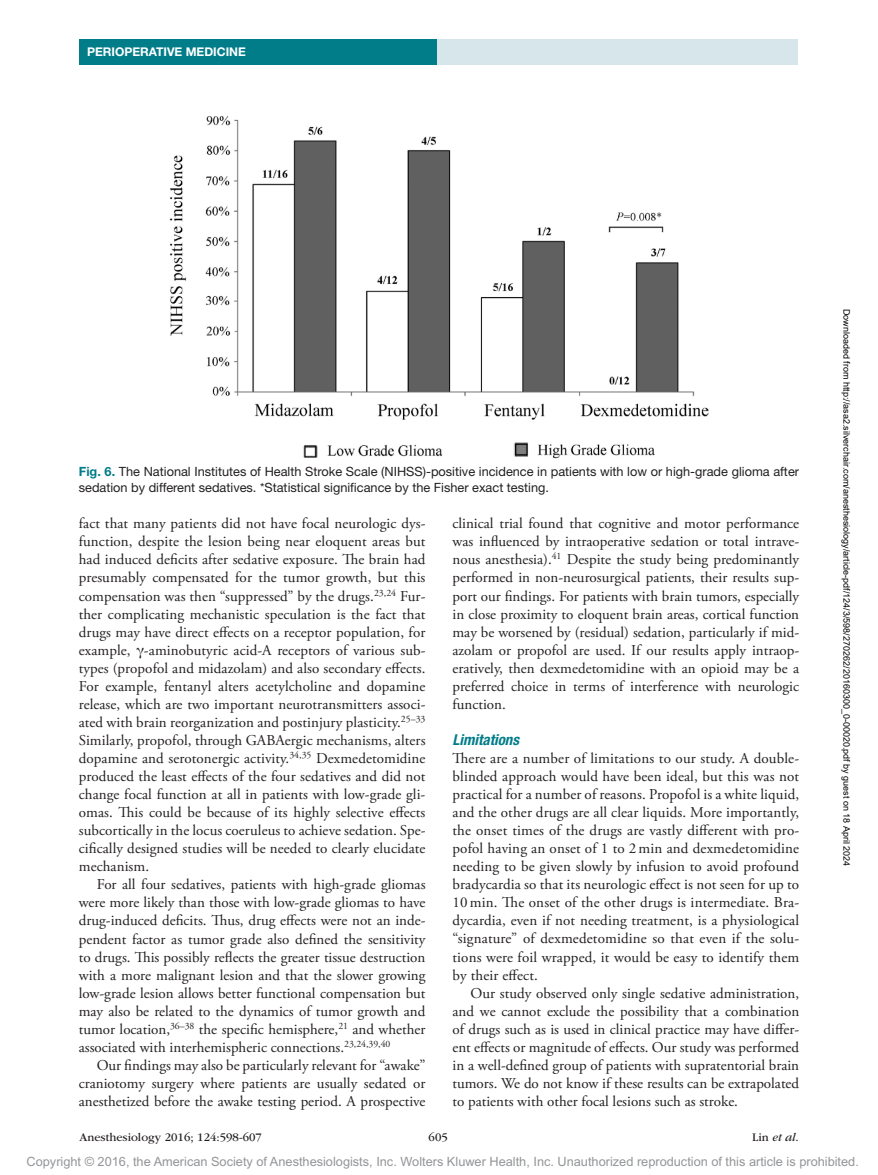
<style>
.page{position:relative;width:878px;height:1175px;background:#fff}
.page>*{position:absolute;margin:0;border:0;box-sizing:border-box;transform-origin:0 0}
.t1{font:15px/18px "Adobe Garamond Pro";color:#231f20;text-align:justify}
.t2{font:italic 700 condensed 15px "Helvetica Neue LT Std";color:#007d88}
.t3{font:12.75px/15.8px "Helvetica Neue LT Std";color:#231f20}
.t4{font:12.75px "Arial MT Std";color:#939598}
.t5{font:12px "ITC Garamond Std";color:#231f20}
.t6{font:700 12px "Helvetica Neue LT Std";color:#fff}
.t7{font:9px "Arial";color:#000}
.s1{font-weight:700;color:#007d88}
.s2{font-family:"Gandhari Unicode"}
.s3{font-style:italic}
</style>
<div class="page">
<div style="left:432px;top:39px;width:365px;height:26px;background:#d6e6ea"></div>
<div style="left:79px;top:39px;width:357px;height:25px;background:#007d88"></div>
<img style="left:169px;top:116px;width:540px;height:342px">
<p class="t6" style="left:87px;top:44px;width:160px">PERIOPERATIVE MEDICINE</p>
<p class="t3" style="left:79px;top:463px;width:721px"><span class="s1">Fig. 6.</span> The National Institutes of Health Stroke Scale (NIHSS)-positive incidence in patients with low or high-grade glioma after sedation by different sedatives. *Statistical significance by the Fisher exact testing.</p>
<p class="t1" style="left:79px;top:515px;width:348px">fact that many patients did not have focal neurologic dys&shy;function, despite the lesion being near eloquent areas but had induced deficits after sedative exposure. The brain had presumably compensated for the tumor growth, but this compensation was then “suppressed” by the drugs.<sup>23,24</sup> Fur&shy;ther complicating mechanistic speculation is the fact that drugs may have direct effects on a receptor population, for example, <span class="s2">γ</span>-aminobutyric acid-A receptors of various sub&shy;types (propofol and midazolam) and also secondary effects.<br>For example, fentanyl alters acetylcholine and dopamine release, which are two important neurotransmitters associ&shy;ated with brain reorganization and postinjury plasticity.<sup>25–33<br></sup>Similarly, propofol, through GABAergic mechanisms, alters dopamine and serotonergic activity.<sup>34,35</sup> Dexmedetomidine produced the least effects of the four sedatives and did not change focal function at all in patients with low-grade gli&shy;omas. This could be because of its highly selective effects subcortically in the locus coeruleus to achieve sedation. Spe&shy;cifically designed studies will be needed to clearly elucidate mechanism.</p>
<p class="t1" style="left:79px;top:876px;width:348px;text-indent:18px">For all four sedatives, patients with high-grade gliomas were more likely than those with low-grade gliomas to have drug-induced deficits. Thus, drug effects were not an inde&shy;pendent factor as tumor grade also defined the sensitivity to drugs. This possibly reflects the greater tissue destruction with a more malignant lesion and that the slower growing low-grade lesion allows better functional compensation but may also be related to the dynamics of tumor growth and tumor location,<sup>36–38</sup> the specific hemisphere,<sup>21</sup> and whether associated with interhemispheric connections.<sup>23,24,39,40</sup></p>
<p class="t1" style="left:79px;top:1056px;width:348px;text-indent:18px">Our findings may also be particularly relevant for “awake” craniotomy surgery where patients are usually sedated or anesthetized before the awake testing period. A prospective</p>
<p class="t1" style="left:452px;top:515px;width:348px">clinical trial found that cognitive and motor performance was influenced by intraoperative sedation or total intrave&shy;nous anesthesia).<sup>41</sup> Despite the study being predominantly performed in non-neurosurgical patients, their results sup&shy;port our findings. For patients with brain tumors, especially in close proximity to eloquent brain areas, cortical function may be worsened by (residual) sedation, particularly if mid&shy;azolam or propofol are used. If our results apply intraop&shy;eratively, then dexmedetomidine with an opioid may be a preferred choice in terms of interference with neurologic function.</p>
<p class="t2" style="left:452px;top:730px;width:68px">Limitations</p>
<p class="t1" style="left:452px;top:749px;width:348px">There are a number of limitations to our study. A double&shy;blinded approach would have been ideal, but this was not practical for a number of reasons. Propofol is a white liquid, and the other drugs are all clear liquids. More importantly, the onset times of the drugs are vastly different with pro&shy;pofol having an onset of 1 to 2min and dexmedetomidine needing to be given slowly by infusion to avoid profound bradycardia so that its neurologic effect is not seen for up to 10min. The onset of the other drugs is intermediate. Bra&shy;dycardia, even if not needing treatment, is a physiological “signature” of dexmedetomidine so that even if the solu&shy;tions were foil wrapped, it would be easy to identify them by their effect.</p>
<p class="t1" style="left:452px;top:984px;width:348px;text-indent:18px">Our study observed only single sedative administration, and we cannot exclude the possibility that a combination of drugs such as is used in clinical practice may have differ&shy;ent effects or magnitude of effects. Our study was performed in a well-defined group of patients with supratentorial brain tumors. We do not know if these results can be extrapolated to patients with other focal lesions such as stroke.</p>
<p class="t5" style="left:80px;top:1130px;width:184px">Anesthesiology 2016; 124:598-607</p>
<p class="t5" style="left:428px;top:1130px;width:21px">605</p>
<p class="t5" style="left:752px;top:1130px;width:48px">Lin <span class="s3">et al</span>.</p>
<p class="t7" style="left:850px;top:309px;width:559px;rotate:90deg">Downloaded from http://asa2.silverchair.com/anesthesiology/article-pdf/124/3/598/270262/20160300_0-00020.pdf by guest on 18 April 2024</p>
<p class="t4" style="left:27px;top:1154px;width:833px">Copyright © 2016, the American Society of Anesthesiologists, Inc. Wolters Kluwer Health, Inc. Unauthorized reproduction of this article is prohibited.</p>
</div>
